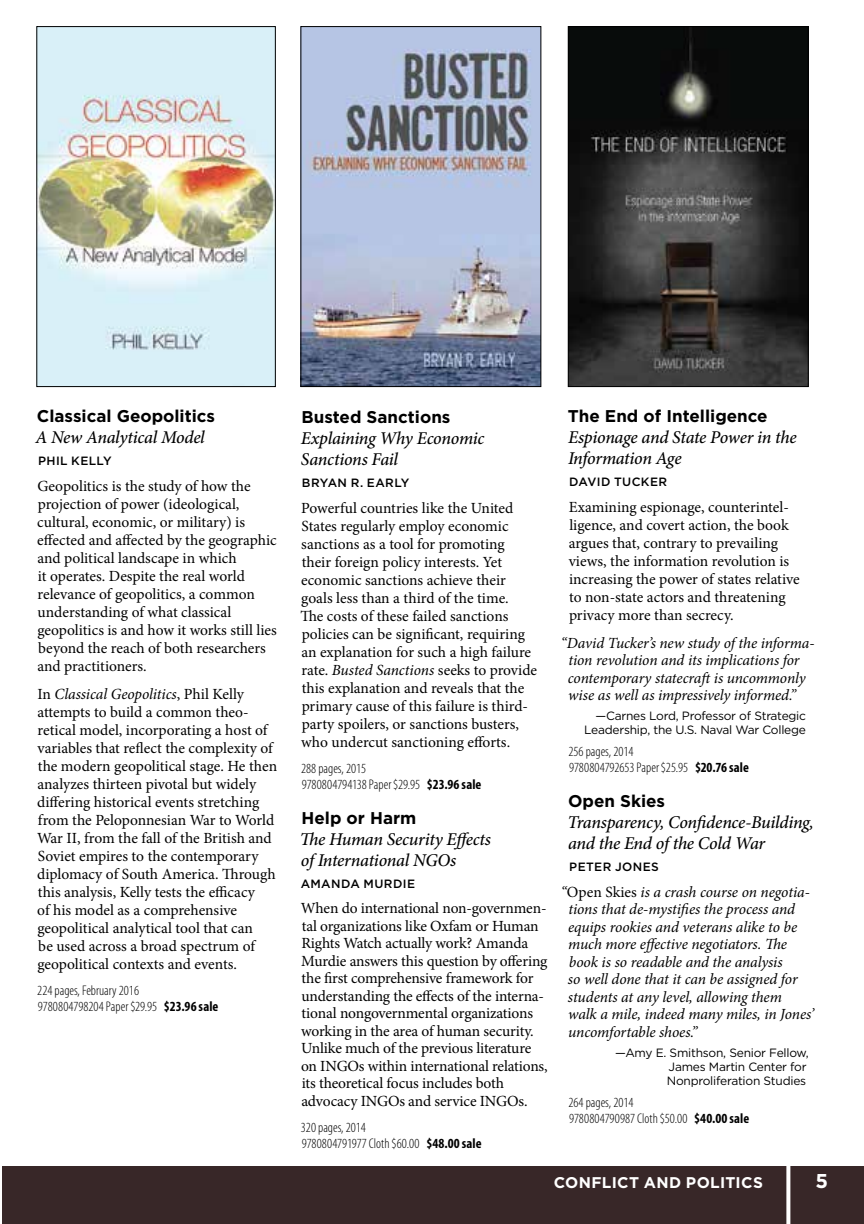
<style>
.page{position:relative;width:864px;height:1224px;background:#fff}
.page>*{position:absolute;margin:0;border:0;box-sizing:border-box;transform-origin:0 0}
.t1{font:700 20px "Gotham";color:#fff}
.t2{font:italic 500 18px/21px "Minion Pro";letter-spacing:-.02em;color:#000}
.t3{font:700 17px "Gotham";color:#000}
.t4{font:15.6px/18px "Minion Pro";letter-spacing:-.005em;color:#000}
.t5{font:italic 15.6px/17.4px "Minion Pro";letter-spacing:-.01em;color:#000}
.t6{font:700 15.6px "Gotham";letter-spacing:.02em;color:#fff}
.t7{font:300 condensed 14px/16px "Myriad Pro";color:#000}
.t8{font:12px/14px "Gotham";letter-spacing:-.02em;color:#000;text-align:right}
.t9{font:500 12px "Gotham";letter-spacing:.035em;color:#000}
.s1{font-style:italic}
.s2{font-weight:700}
.s3{font-style:normal}
</style>
<div class="page">
<div style="left:0;top:1166px;width:864px;height:58px;background:#382728"></div>
<svg style="left:786px;top:1166px;width:4px;height:58px"></svg>
<img style="left:39px;top:28px;width:235px;height:357px">
<div style="left:37px;top:26px;width:239px;height:361px;border:1px solid #000"></div>
<img style="left:303px;top:28px;width:236px;height:357px">
<div style="left:301px;top:26px;width:240px;height:361px;border:1px solid #000"></div>
<img style="left:570px;top:28px;width:236px;height:357px">
<div style="left:568px;top:26px;width:240px;height:361px;border:1px solid #000"></div>
<hr style="left:0;top:1165px;width:2px;height:59px;background:#fff">
<p class="t3" style="left:37px;top:406px;width:180px">Classical Geopolitics</p>
<p class="t2" style="left:35px;top:427px;width:171px">A New Analytical Model</p>
<p class="t9" style="left:38px;top:453px;width:75px">PHIL KELLY</p>
<p class="t4" style="left:37px;top:477px;width:241px">Geopolitics is the study of how the projection of power (ideological, cultural, economic, or military) is effected and affected by the geographic and political landscape in which<br>it operates. Despite the real world relevance of geopolitics, a common understanding of what classical geopolitics is and how it works still lies beyond the reach of both researchers and practitioners.</p>
<p class="t4" style="left:37px;top:685px;width:242px">In <span class="s1">Classical Geopolitics</span>, Phil Kelly attempts to build a common theo&shy;retical model, incorporating a host of variables that reflect the complexity of the modern geopolitical stage. He then analyzes thirteen pivotal but widely differing historical events stretching from the Peloponnesian War to World War II, from the fall of the British and Soviet empires to the contemporary diplomacy of South America. Through this analysis, Kelly tests the efficacy<br>of his model as a comprehensive geopolitical analytical tool that can<br>be used across a broad spectrum of geopolitical contexts and events.</p>
<p class="t7" style="left:37px;top:982px;width:183px">224 pages, February 2016<br>9780804798204 Paper $29.95 <span class="s2">$23.96 sale</span></p>
<p class="t3" style="left:302px;top:407px;width:150px">Busted Sanctions</p>
<p class="t2" style="left:301px;top:427px;width:185px">Explaining Why Economic<br>Sanctions Fail</p>
<p class="t9" style="left:302px;top:475px;width:109px">BRYAN R. EARLY</p>
<p class="t4" style="left:300px;top:499px;width:238px">Powerful countries like the United States regularly employ economic sanctions as a tool for promoting their foreign policy interests. Yet economic sanctions achieve their goals less than a third of the time.<br>The costs of these failed sanctions policies can be significant, requiring an explanation for such a high failure rate. <span class="s1">Busted Sanctions</span> seeks to provide this explanation and reveals that the primary cause of this failure is third&shy;party spoilers, or sanctions busters, who undercut sanctioning efforts.</p>
<p class="t7" style="left:301px;top:760px;width:182px">288 pages, 2015<br>9780804794138 Paper $29.95 <span class="s2">$23.96 sale</span></p>
<p class="t3" style="left:302px;top:808px;width:116px">Help or Harm</p>
<p class="t2" style="left:300px;top:828px;width:193px">The Human Security Effects of International NGOs</p>
<p class="t9" style="left:301px;top:876px;width:116px">AMANDA M URDIE</p>
<p class="t4" style="left:301px;top:900px;width:248px;line-height:17.4px">When do international non-governmen&shy;tal organizations like Oxfam or Human Rights Watch actually work? Amanda Murdie answers this question by offering the first comprehensive framework for understanding the effects of the interna&shy;tional nongovernmental organizations working in the area of human security.<br>Unlike much of the previous literature on INGOs within international relations, its theoretical focus includes both advocacy INGOs and service INGOs.</p>
<p class="t7" style="left:301px;top:1119px;width:182px">320 pages, 2014<br>9780804791977 Cloth $60.00 <span class="s2">$48.00 sale</span></p>
<p class="t3" style="left:568px;top:406px;width:201px">The End of Intelligence</p>
<p class="t2" style="left:568px;top:427px;width:230px">Espionage and State Power in the<br>Information Age</p>
<p class="t9" style="left:569px;top:474px;width:99px">DAVID TUCKER</p>
<p class="t4" style="left:569px;top:498px;width:233px">Examining espionage, counterintel&shy;ligence, and covert action, the book argues that, contrary to prevailing views, the information revolution is increasing the power of states relative to non-state actors and threatening privacy more than secrecy.</p>
<p class="t5" style="left:568px;top:634px;width:248px;text-indent:-7px">“David Tucker’s new study of the informa&shy;tion revolution and its implications for contemporary statecraft is uncommonly wise as well as impressively informed.”</p>
<p class="t8" style="left:584px;top:709px;width:223px">—Carnes Lord, Professor of Strategic<br>Leadership, the U.S. Naval War College</p>
<p class="t7" style="left:568px;top:743px;width:182px">256 pages, 2014<br>9780804792653 Paper $25.95 <span class="s2">$20.76 sale</span></p>
<p class="t3" style="left:568px;top:791px;width:99px">Open Skies</p>
<p class="t2" style="left:567px;top:812px;width:248px">Transparency, Confidence-Building, and the End of the Cold War</p>
<p class="t9" style="left:569px;top:859px;width:91px">PETER JONES</p>
<p class="t5" style="left:568px;top:883px;width:248px;text-indent:-7px">“<span class="s3">Open Skies</span> is a crash course on negotia&shy;tions that de-mystifies the process and equips rookies and veterans alike to be much more effective negotiators. The book is so readable and the analysis<br>so well done that it can be assigned for students at any level, allowing them walk a mile, indeed many miles, in Jones’ uncomfortable shoes.”</p>
<p class="t8" style="left:667px;top:1045px;width:143px;text-align:left;text-indent:-52px">—Amy E. Smithson, Senior Fellow,<br>James Martin Center for<br>Nonproliferation Studies</p>
<p class="t7" style="left:568px;top:1094px;width:182px">264 pages, 2014<br>9780804790987 Cloth $50.00 <span class="s2">$40.00 sale</span></p>
<p class="t6" style="left:554px;top:1173px;width:68px">Conflict</p>
<p class="t6" style="left:644px;top:1173px;width:86px">and Politics</p>
<p class="t1" style="left:815px;top:1169px;width:14px">5</p>
</div>
